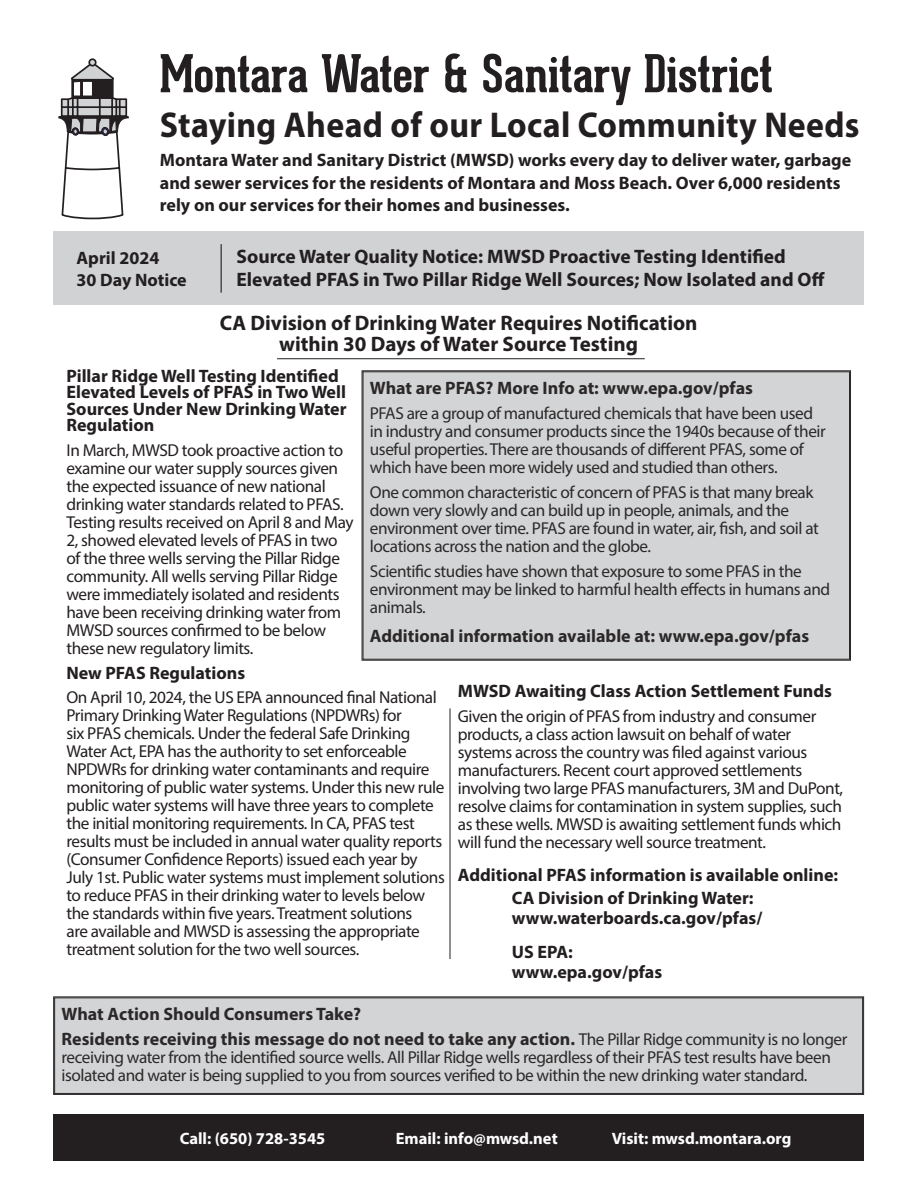
<style>
.page{position:relative;width:918px;height:1188px;background:#fff}
.page>*{position:absolute;margin:0;border:0;box-sizing:border-box;transform-origin:0 0}
.t1{font:700 51px "Geared Slab";color:#231f20}
.t2{font:700 36px "Myriad Pro";letter-spacing:.01em;color:#231f20;scale:.94 1}
.t3{font:700 21px/21px "Myriad Pro";color:#231f20;text-align:center}
.t4{font:700 19.5px/22.5px "Myriad Pro";color:#231f20}
.t5{font:700 18px/16.5px "Myriad Pro";color:#231f20}
.t6{font:17.25px/18px "Myriad Pro";letter-spacing:-.025em;color:#231f20}
.t7{font:700 16.5px "Myriad Pro";color:#fff}
.s1{font-weight:400;font-size:17.25px}
</style>
<div class="page">
<svg style="left:58px;top:65px;width:71px;height:155px"></svg>
<div style="left:102px;top:128px;width:6px;height:7px;border:1px solid #231f20;border-radius:2px"></div>
<div style="left:89px;top:59px;width:7px;height:7px;background:#d1d2d4;border-radius:50%"></div>
<div style="left:88px;top:58px;width:9px;height:9px;border:2px solid #231f20;border-radius:50%"></div>
<div style="left:53px;top:232px;width:811px;height:73px;background:#d1d2d4"></div>
<div style="left:53px;top:1114px;width:811px;height:47px;background:#231f20"></div>
<hr style="left:221px;top:244px;width:1px;height:49px;background:#231f20">
<svg style="left:361px;top:370px;width:490px;height:291px;background:#cccdce"></svg>
<div style="left:53px;top:996px;width:811px;height:99px;background:#d2d4d5"></div>
<div style="left:55px;top:998px;width:808px;height:96px;border:1px solid #231f20"></div>
<hr style="left:450px;top:708px;width:1px;height:251px;background:#231f20">
<hr style="left:277px;top:358px;width:368px;height:1px;background:#231f20">
<p class="t1" style="left:160px;top:42px;width:614px">Montara Water &amp; Sanitary District</p>
<p class="t2" style="left:160px;top:101px;width:746px">Staying Ahead of our Local Community Needs</p>
<p class="t5" style="left:160px;top:148px;width:693px;line-height:22.5px">Montara Water and Sanitary District (MWSD) works every day to deliver water, garbage and sewer services for the residents of Montara and Moss Beach. Over 6,000 residents rely on our services for their homes and businesses.</p>
<p class="t5" style="left:77px;top:249px;width:84px">April 2024</p>
<p class="t5" style="left:77px;top:271px;width:112px">30 Day Notice</p>
<p class="t4" style="left:236px;top:245px;width:590px">Source Water Quality Notice: MWSD Proactive Testing Identified<br>Elevated PFAS in Two Pillar Ridge Well Sources; Now Isolated and Off</p>
<p class="t3" style="left:220px;top:312px;width:479px">CA Division of Drinking Water Requires Notification within 30 Days of Water Source Testing</p>
<p class="t5" style="left:66px;top:367px;width:282px">Pillar Ridge Well Testing Identified<br>Elevated Levels of PFAS in Two Well<br>Sources Under New Drinking Water<br>Regulation</p>
<p class="t6" style="left:66px;top:441px;width:289px">In March, MWSD took proactive action to examine our water supply sources given the expected issuance of new national drinking water standards related to PFAS.<br>Testing results received on April 8 and May 2, showed elevated levels of PFAS in two of the three wells serving the Pillar Ridge community. All wells serving Pillar Ridge were immediately isolated and residents have been receiving drinking water from MWSD sources confirmed to be below these new regulatory limits.</p>
<p class="t5" style="left:66px;top:664px;width:180px">New PFAS Regulations</p>
<p class="t6" style="left:66px;top:688px;width:380px">On April 10, 2024, the US EPA announced final National Primary Drinking Water Regulations (NPDWRs) for<br>six PFAS chemicals. Under the federal Safe Drinking Water Act, EPA has the authority to set enforceable NPDWRs for drinking water contaminants and require monitoring of public water systems. Under this new rule public water systems will have three years to complete the initial monitoring requirements. In CA, PFAS test results must be included in annual water quality reports (Consumer Confidence Reports) issued each year by July 1st. Public water systems must implement solutions to reduce PFAS in their drinking water to levels below the standards within five years. Treatment solutions<br>are available and MWSD is assessing the appropriate treatment solution for the two well sources.</p>
<p class="t5" style="left:370px;top:380px;width:385px">What are PFAS? More Info at: www.epa.gov/pfas</p>
<p class="t6" style="left:370px;top:404px;width:457px">PFAS are a group of manufactured chemicals that have been used in industry and consumer products since the 1940s because of their useful properties. There are thousands of different PFAS, some of which have been more widely used and studied than others.</p>
<p class="t6" style="left:370px;top:483px;width:451px">One common characteristic of concern of PFAS is that many break down very slowly and can build up in people, animals, and the environment over time. PFAS are found in water, air, fish, and soil at locations across the nation and the globe.</p>
<p class="t6" style="left:370px;top:562px;width:462px">Scientific studies have shown that exposure to some PFAS in the environment may be linked to harmful health effects in humans and animals.</p>
<p class="t5" style="left:370px;top:627px;width:441px">Additional information available at: www.epa.gov/pfas</p>
<p class="t5" style="left:458px;top:682px;width:376px">MWSD Awaiting Class Action Settlement Funds</p>
<p class="t6" style="left:458px;top:707px;width:387px">Given the origin of PFAS from industry and consumer products, a class action lawsuit on behalf of water systems across the country was filed against various manufacturers. Recent court approved settlements involving two large PFAS manufacturers, 3M and DuPont, resolve claims for contamination in system supplies, such as these wells. MWSD is awaiting settlement funds which will fund the necessary well source treatment.</p>
<p class="t5" style="left:458px;top:866px;width:382px">Additional PFAS information is available online:</p>
<p class="t5" style="left:512px;top:889px;width:243px">CA Division of Drinking Water:</p>
<p class="t5" style="left:512px;top:909px;width:252px">www.waterboards.ca.gov/pfas/</p>
<p class="t5" style="left:512px;top:943px;width:63px">US EPA:</p>
<p class="t5" style="left:512px;top:963px;width:152px">www.epa.gov/pfas</p>
<p class="t5" style="left:62px;top:1001px;width:787px;line-height:24.8px">What Action Should Consumers Take?<br>Residents receiving this message do not need to take any action. <span class="s1">The Pillar Ridge community is no longer</span></p>
<p class="t6" style="left:62px;top:1048px;width:771px">receiving water from the identified source wells. All Pillar Ridge wells regardless of their PFAS test results have been isolated and water is being supplied to you from sources verified to be within the new drinking water standard.</p>
<p class="t7" style="left:180px;top:1128px;width:147px">Call: (650) 728-3545</p>
<p class="t7" style="left:396px;top:1128px;width:163px">Email: info@mwsd.net</p>
<p class="t7" style="left:612px;top:1128px;width:181px">Visit: mwsd.montara.org</p>
</div>
